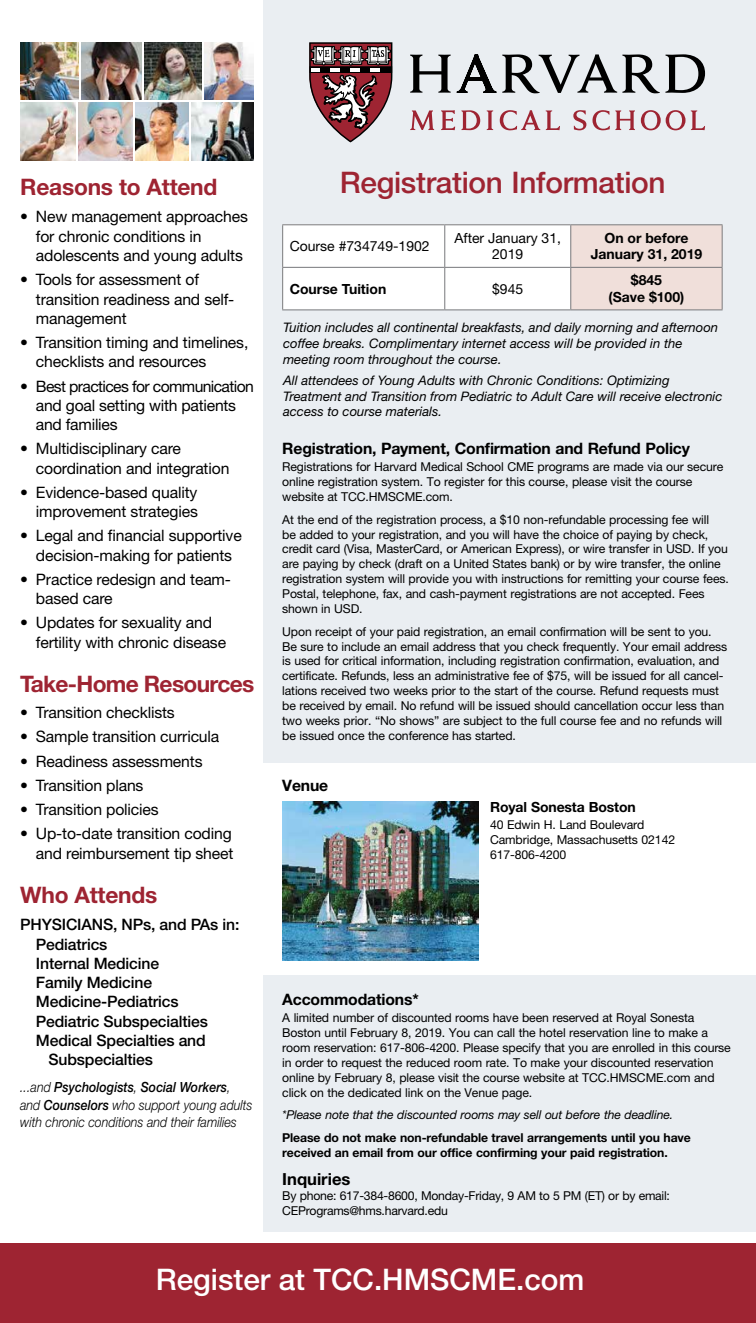
<style>
.page{position:relative;width:756px;height:1323px;background:#fff}
.page>*{position:absolute;margin:0;border:0;box-sizing:border-box;transform-origin:0 0}
.t1{font:500 29.75px "Helvetica Neue LT Std";color:#fff}
.t2{font:500 29.75px "Helvetica Neue LT Std";letter-spacing:-.01em;color:#9e2432}
.t3{font:500 28px "Helvetica Neue LT Std";letter-spacing:-.02em;color:#fff}
.t4{font:700 22.75px "Helvetica Neue LT Std";letter-spacing:-.01em;color:#9e2432}
.t5{font:700 22.75px "Helvetica Neue LT Std";letter-spacing:-.03em;color:#9e2432}
.t6{font:700 16.62px "Helvetica Neue LT Std";color:#000}
.t7{font:15.75px/19.2px "Helvetica Neue LT Std";letter-spacing:-.01em;color:#000}
.t8{font:500 15.75px "Helvetica Neue LT Std";letter-spacing:-.01em;color:#000}
.t9{font:700 15.75px "Helvetica Neue LT Std";letter-spacing:-.01em;color:#000}
.t10{font:italic 300 14px/17.5px "Helvetica Neue LT Std";color:#000;scale:.89 1}
.t11{font:700 14px/16.8px "Helvetica Neue LT Std";color:#000;text-align:center}
.t12{font:14px/16.8px "Helvetica Neue LT Std";color:#000;text-align:center}
.t13{font:italic 13.12px/15.8px "Helvetica Neue LT Std";color:#000}
.t14{font:12.25px/14.9px "Helvetica Neue LT Std";letter-spacing:-.01em;color:#000}
.t15{font:700 12.25px/14.9px "Helvetica Neue LT Std";letter-spacing:-.01em;color:#000}
.t16{font:italic 12.25px "Helvetica Neue LT Std";letter-spacing:-.01em;color:#000}
.s1{font-weight:500}
</style>
<div class="page">
<div style="left:264px;top:0;width:492px;height:1231px;background:#eaeef2"></div>
<img style="left:20px;top:42px;width:59px;height:58px">
<img style="left:82px;top:42px;width:60px;height:58px">
<img style="left:145px;top:42px;width:56px;height:58px">
<img style="left:204px;top:42px;width:49px;height:58px">
<img style="left:20px;top:103px;width:55px;height:57px">
<img style="left:136px;top:103px;width:52px;height:57px">
<img style="left:191px;top:103px;width:62px;height:57px">
<img style="left:78px;top:103px;width:55px;height:57px">
<div style="left:255px;top:764px;width:501px;height:211px;background:#fff"></div>
<svg style="left:410px;top:54px;width:295px;height:39px"></svg>
<svg style="left:410px;top:110px;width:295px;height:20px"></svg>
<svg style="left:309px;top:42px;width:84px;height:100px"></svg>
<div style="left:282px;top:224px;width:441px;height:86px;background:#fff"></div>
<div style="left:571px;top:225px;width:151px;height:84px;background:#f0dfda"></div>
<hr style="left:282px;top:224px;width:163px;height:1px;background:#77787b">
<hr style="left:282px;top:225px;width:1px;height:42px;background:#77787b">
<hr style="left:445px;top:224px;width:126px;height:1px;background:#77787b">
<hr style="left:444px;top:225px;width:1px;height:42px;background:#77787b">
<hr style="left:571px;top:224px;width:152px;height:1px;background:#77787b">
<hr style="left:570px;top:225px;width:1px;height:42px;background:#77787b">
<hr style="left:722px;top:225px;width:1px;height:42px;background:#77787b">
<hr style="left:282px;top:267px;width:163px;height:1px;background:#77787b">
<hr style="left:282px;top:268px;width:1px;height:41px;background:#77787b">
<hr style="left:445px;top:267px;width:126px;height:1px;background:#77787b">
<hr style="left:444px;top:268px;width:1px;height:41px;background:#77787b">
<hr style="left:571px;top:267px;width:152px;height:1px;background:#77787b">
<hr style="left:570px;top:268px;width:1px;height:41px;background:#77787b">
<hr style="left:722px;top:268px;width:1px;height:41px;background:#77787b">
<hr style="left:282px;top:309px;width:163px;height:1px;background:#77787b">
<hr style="left:445px;top:309px;width:126px;height:1px;background:#77787b">
<hr style="left:571px;top:309px;width:152px;height:1px;background:#77787b">
<img style="left:282px;top:802px;width:197px;height:159px">
<div style="left:0;top:1244px;width:756px;height:79px;background:#9e2432"></div>
<h3 class="t4" style="left:20px;top:173px;width:199px">Reasons to Attend</h3>
<p class="t7" style="left:36px;top:207px;width:214px;text-indent:-16px">• New management approaches for chronic conditions in adolescents and young adults</p>
<p class="t7" style="left:36px;top:270px;width:200px;text-indent:-16px">• Tools for assessment of transition readiness and self&shy;management</p>
<p class="t7" style="left:36px;top:333px;width:214px;text-indent:-16px">• Transition timing and timelines, checklists and resources</p>
<p class="t7" style="left:36px;top:376px;width:219px;text-indent:-16px">• Best practices for communication and goal setting with patients and families</p>
<p class="t7" style="left:36px;top:439px;width:195px;text-indent:-16px">• Multidisciplinary care coordination and integration</p>
<p class="t7" style="left:20px;top:482px;width:179px;text-align:right">• Evidence-based quality improvement strategies</p>
<p class="t7" style="left:20px;top:526px;width:223px;text-align:center">• Legal and financial supportive decision-making for patients</p>
<p class="t7" style="left:36px;top:570px;width:197px;text-indent:-16px">• Practice redesign and team&shy;based care</p>
<p class="t7" style="left:36px;top:613px;width:192px;text-indent:-16px">• Updates for sexuality and fertility with chronic disease</p>
<h3 class="t5" style="left:20px;top:670px;width:236px">Take-Home Resources</h3>
<p class="t7" style="left:20px;top:703px;width:156px">• Transition checklists</p>
<p class="t7" style="left:20px;top:727px;width:201px">• Sample transition curricula</p>
<p class="t7" style="left:20px;top:751px;width:184px">• Readiness assessments</p>
<p class="t7" style="left:20px;top:775px;width:125px">• Transition plans</p>
<p class="t7" style="left:20px;top:800px;width:140px">• Transition policies</p>
<p class="t7" style="left:20px;top:824px;width:215px;text-align:right">• Up-to-date transition coding and reimbursement tip sheet</p>
<h3 class="t4" style="left:20px;top:881px;width:139px">Who Attends</h3>
<p class="t8" style="left:20px;top:915px;width:221px">PHYSICIANS, NPs, and PAs in:</p>
<p class="t8" style="left:36px;top:935px;width:73px">Pediatrics</p>
<p class="t8" style="left:36px;top:954px;width:125px">Internal Medicine</p>
<p class="t8" style="left:36px;top:973px;width:118px">Family Medicine</p>
<p class="t8" style="left:36px;top:992px;width:144px">Medicine-Pediatrics</p>
<p class="t8" style="left:36px;top:1012px;width:174px">Pediatric Subspecialties</p>
<p class="t8" style="left:36px;top:1031px;width:171px">Medical Specialties and</p>
<p class="t8" style="left:49px;top:1050px;width:106px">Subspecialties</p>
<p class="t10" style="left:20px;top:1079px;width:263px">...and <span class="s1">Psychologists</span>, <span class="s1">Social Workers</span>, and <span class="s1">Counselors</span> who support young adults with chronic conditions and their families</p>
<h1 class="t2" style="left:340px;top:165px;width:327px">Registration Information</h1>
<p class="t12" style="left:290px;top:238px;width:142px">Course #734749-1902</p>
<p class="t12" style="left:454px;top:229px;width:108px">After January 31,<br>2019</p>
<p class="t11" style="left:591px;top:229px;width:113px">On or before<br>January 31, 2019</p>
<p class="t11" style="left:290px;top:280px;width:98px">Course Tuition</p>
<p class="t12" style="left:492px;top:280px;width:33px">$945</p>
<p class="t11" style="left:609px;top:272px;width:77px">$845<br>(Save $100)</p>
<p class="t13" style="left:283px;top:320px;width:437px">Tuition includes all continental breakfasts, and daily morning and afternoon coffee breaks. Complimentary internet access will be provided in the meeting room throughout the course.</p>
<p class="t13" style="left:283px;top:372px;width:441px">All attendees of Young Adults with Chronic Conditions: Optimizing<br>Treatment and Transition from Pediatric to Adult Care will receive electronic access to course materials.</p>
<p class="t9" style="left:282px;top:438px;width:409px">Registration, Payment, Confirmation and Refund Policy</p>
<p class="t14" style="left:282px;top:459px;width:443px">Registrations for Harvard Medical School CME programs are made via our secure online registration system. To register for this course, please visit the course website at TCC.HMSCME.com.</p>
<p class="t14" style="left:282px;top:512px;width:448px">At the end of the registration process, a $10 non-refundable processing fee will<br>be added to your registration, and you will have the choice of paying by check, credit card (Visa, MasterCard, or American Express), or wire transfer in USD. If you are paying by check (draft on a United States bank) or by wire transfer, the online registration system will provide you with instructions for remitting your course fees.<br>Postal, telephone, fax, and cash-payment registrations are not accepted. Fees shown in USD.</p>
<p class="t14" style="left:282px;top:624px;width:447px">Upon receipt of your paid registration, an email confirmation will be sent to you.<br>Be sure to include an email address that you check frequently. Your email address is used for critical information, including registration confirmation, evaluation, and certificate. Refunds, less an administrative fee of $75, will be issued for all cancel&shy;lations received two weeks prior to the start of the course. Refund requests must be received by email. No refund will be issued should cancellation occur less than two weeks prior. “No shows” are subject to the full course fee and no refunds will be issued once the conference has started.</p>
<p class="t9" style="left:282px;top:776px;width:48px">Venue</p>
<p class="t11" style="left:490px;top:798px;width:147px">Royal Sonesta Boston</p>
<p class="t14" style="left:490px;top:817px;width:187px">40 Edwin H. Land Boulevard<br>Cambridge, Massachusetts 02142<br>617-806-4200</p>
<p class="t9" style="left:282px;top:990px;width:138px">Accommodations*</p>
<p class="t14" style="left:282px;top:1010px;width:450px">A limited number of discounted rooms have been reserved at Royal Sonesta Boston until February 8, 2019. You can call the hotel reservation line to make a room reservation: 617-806-4200. Please specify that you are enrolled in this course in order to request the reduced room rate. To make your discounted reservation online by February 8, please visit the course website at TCC.HMSCME.com and click on the dedicated link on the Venue page.</p>
<p class="t16" style="left:282px;top:1108px;width:393px">*Please note that the discounted rooms may sell out before the deadline.</p>
<p class="t15" style="left:282px;top:1130px;width:410px">Please do not make non-refundable travel arrangements until you have received an email from our office confirming your paid registration.</p>
<h3 class="t6" style="left:282px;top:1169px;width:70px">Inquiries</h3>
<p class="t14" style="left:282px;top:1188px;width:389px">By phone: 617-384-8600, Monday-Friday, 9 AM to 5 PM (ET) or by email:<br>CEPrograms@hms.harvard.edu</p>
<h1 class="t1" style="left:156px;top:1262px;width:430px">Register at TCC.HMSCME.com</h1>
<h1 class="t1" style="left:157px;top:1265px;width:430px">Register at TCC.HMSCME.com</h1>
<h2 class="t3" style="left:142px;top:1266px;width:475px">Register online at TCC.HMSCME.com</h2>
</div>
